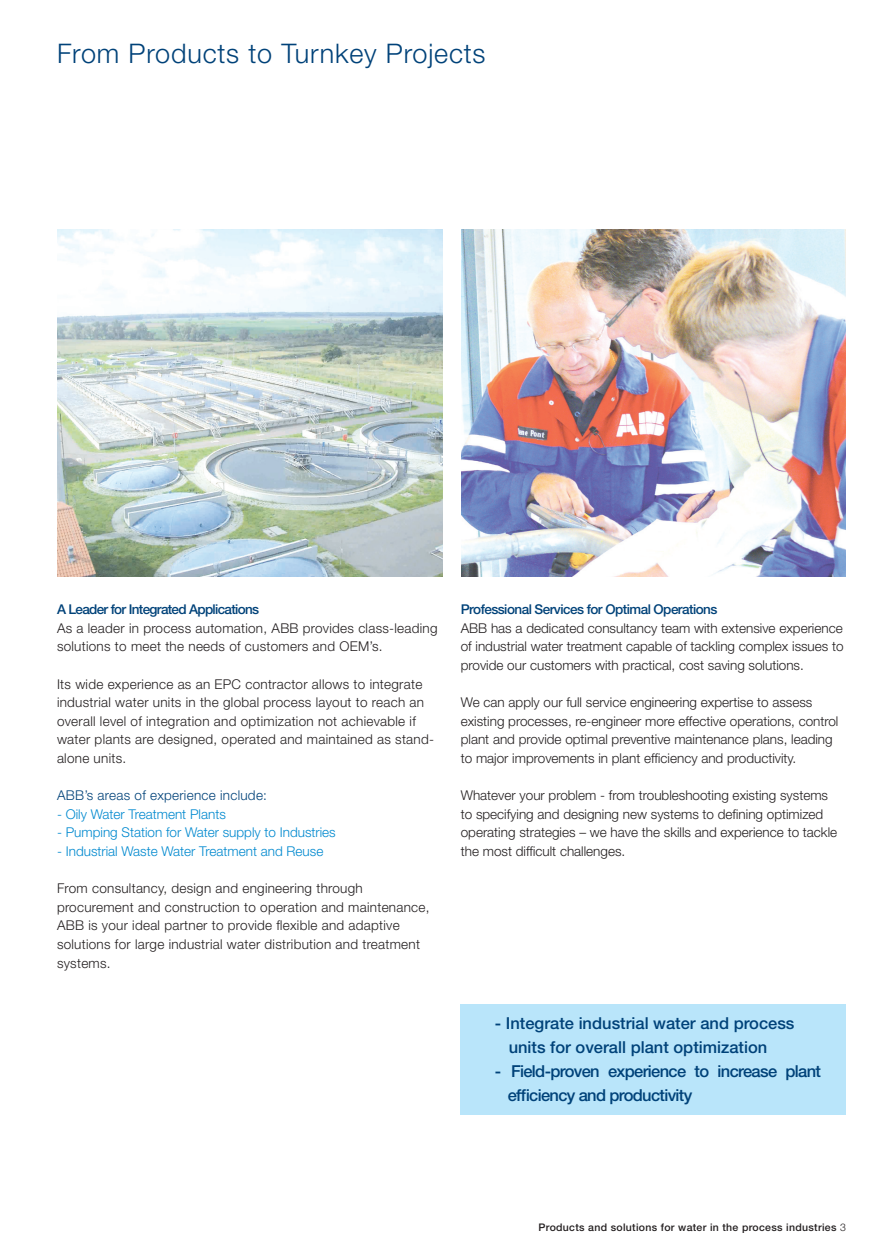
<style>
.page{position:relative;width:888px;height:1258px;background:#fff}
.page>*{position:absolute;margin:0;border:0;box-sizing:border-box;transform-origin:0 0}
.t1{font:300 27px "Helvetica Neue";letter-spacing:.03em;color:#004279}
.t2{font:500 16.5px/24px "Helvetica Neue";color:#004279}
.t3{font:500 16.5px/24px "Helvetica Neue";letter-spacing:-.04em;color:#004279}
.t4{font:300 13.5px/18.6px "Helvetica Neue";letter-spacing:.02em;color:#231f20}
.t5{font:300 13.5px/18.6px "Helvetica Neue";color:#231f20}
.t6{font:300 13.5px "Helvetica Neue";color:#0089cf}
.t7{font:500 13.5px "Helvetica Neue";letter-spacing:-.04em;color:#004279}
.t8{font:300 13.5px "Helvetica Neue";letter-spacing:.02em;color:#004279}
.t9{font:500 10.5px "Helvetica Neue";letter-spacing:.03em;color:#231f20}
.s1{font-weight:300}
</style>
<div class="page">
<img style="left:57px;top:229px;width:385px;height:347px">
<img style="left:461px;top:229px;width:385px;height:347px">
<div style="left:461px;top:1005px;width:385px;height:110px;background:#b9e5fa"></div>
<h1 class="t1" style="left:57px;top:37px;width:430px">From Products to Turnkey Projects</h1>
<p class="t7" style="left:57px;top:601px;width:204px">A Leader for Integrated Applications</p>
<p class="t4" style="left:57px;top:618px;width:382px">As a leader in process automation, ABB provides class-leading solutions to meet the needs of customers and OEM’s.</p>
<p class="t4" style="left:57px;top:674px;width:379px">Its wide experience as an EPC contractor allows to integrate industrial water units in the global process layout to reach an overall level of integration and optimization not achievable if water plants are designed, operated and maintained as stand&shy;alone units.</p>
<p class="t8" style="left:57px;top:787px;width:211px">ABB’s areas of experience include:</p>
<p class="t6" style="left:57px;top:806px;width:170px">- Oily Water Treatment Plants</p>
<p class="t6" style="left:57px;top:824px;width:280px">- Pumping Station for Water supply to Industries</p>
<p class="t6" style="left:57px;top:843px;width:268px">- Industrial Waste Water Treatment and Reuse</p>
<p class="t4" style="left:57px;top:879px;width:374px">From consultancy, design and engineering through procurement and construction to operation and maintenance, ABB is your ideal partner to provide flexible and adaptive solutions for large industrial water distribution and treatment systems.</p>
<p class="t7" style="left:461px;top:601px;width:258px">Professional Services for Optimal Operations</p>
<p class="t4" style="left:461px;top:618px;width:384px;text-align:justify">ABB has a dedicated consultancy team with extensive experience of industrial water treatment capable of tackling complex issues to provide our customers with practical, cost saving solutions.</p>
<p class="t5" style="left:461px;top:693px;width:379px">We can apply our full service engineering expertise to assess existing processes, re-engineer more effective operations, control plant and provide optimal preventive maintenance plans, leading to major improvements in plant efficiency and productivity.</p>
<p class="t5" style="left:461px;top:786px;width:378px">Whatever your problem - from troubleshooting existing systems to specifying and designing new systems to defining optimized operating strategies – we have the skills and experience to tackle the most difficult challenges.</p>
<p class="t2" style="left:509px;top:1010px;width:287px;text-indent:-14px">- Integrate industrial water and process units for overall plant optimization</p>
<p class="t3" style="left:508px;top:1058px;width:315px;text-indent:-13px">- Field-proven experience to increase plant efficiency and productivity</p>
<p class="t9" style="left:538px;top:1221px;width:309px">Products and solutions for water in the process industries <span class="s1">3</span></p>
</div>
